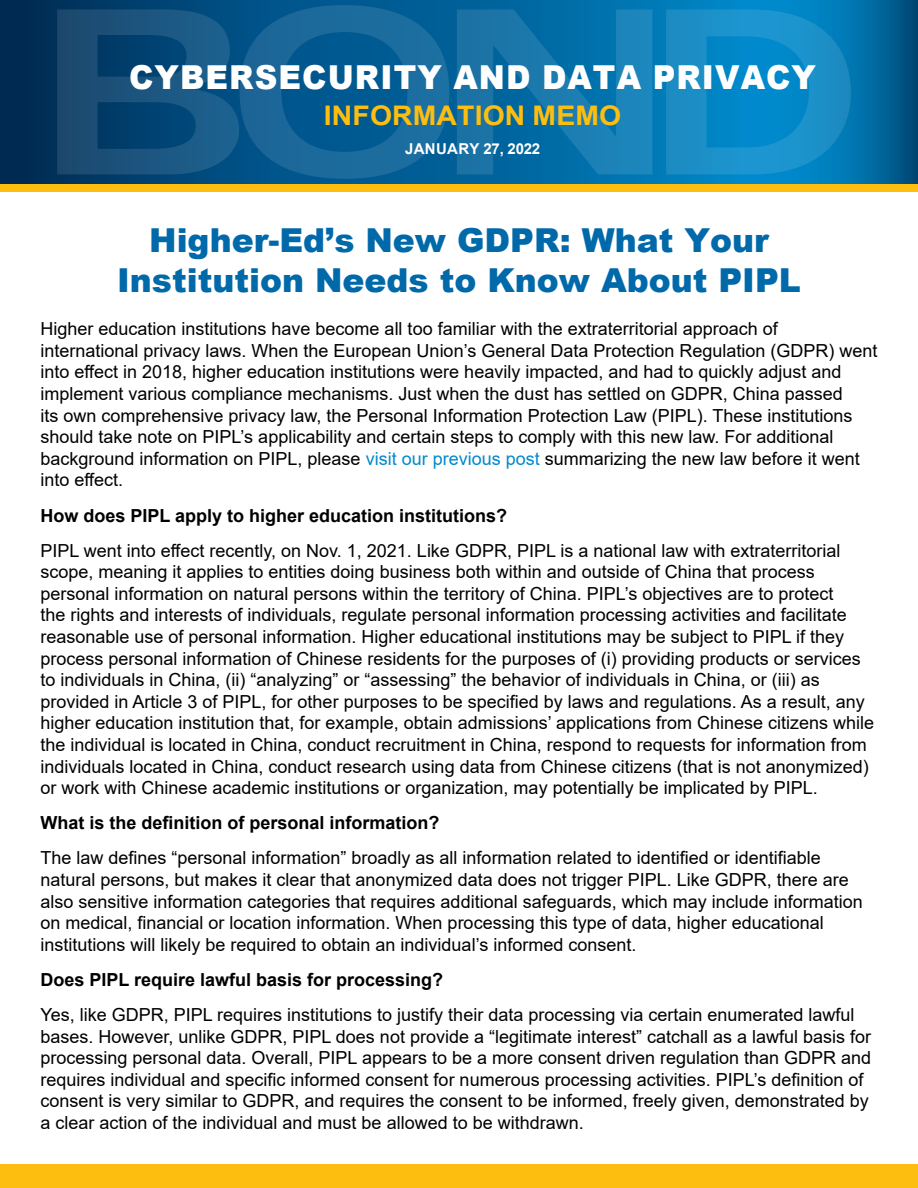
<style>
.page{position:relative;width:918px;height:1188px;background:#fff}
.page>*{position:absolute;margin:0;border:0;box-sizing:border-box;transform-origin:0 0}
.t1{font:900 33px/39.6px "Arial";color:#0069aa;text-align:center}
.t2{font:900 33px "Arial";letter-spacing:.035em;color:#fff;scale:.95 1}
.t3{font:700 27px "Arial";letter-spacing:.005em;color:#febe10;scale:1.05 1}
.t4{font:18px/21.6px "Arial";color:#000}
.t5{font:700 18px "Arial";color:#000}
.t6{font:700 15px "Arial";letter-spacing:.02em;color:#fff}
.s1{color:#0089cc}
</style>
<div class="page">
<div style="left:0;top:138px;width:918px;height:54px;background:#febe10"></div>
<svg style="left:0;top:0;width:918px;height:184px;background:#005689"></svg>
<svg style="left:57px;top:5px;width:392px;height:174px;background:#0f5888"></svg>
<svg style="left:457px;top:9px;width:195px;height:165px;background:#1075ab"></svg>
<svg style="left:666px;top:9px;width:185px;height:165px;background:#0f8bc7"></svg>
<div style="left:0;top:1164px;width:918px;height:24px;background:#febe10"></div>
<h1 class="t2" style="left:129px;top:53px;width:725px">CYBERSECURITY AND DATA PRIVACY</h1>
<h2 class="t3" style="left:324px;top:97px;width:285px">INFORMATION MEMO</h2>
<p class="t6" style="left:405px;top:138px;width:137px">JANUARY 27, 2022</p>
<h1 class="t1" style="left:117px;top:220px;width:685px">Higher-Ed’s New GDPR: What Your<br>Institution Needs to Know About PIPL</h1>
<p class="t4" style="left:40px;top:318px;width:839px">Higher education institutions have become all too familiar with the extraterritorial approach of international privacy laws. When the European Union’s General Data Protection Regulation (GDPR) went into effect in 2018, higher education institutions were heavily impacted, and had to quickly adjust and implement various compliance mechanisms. Just when the dust has settled on GDPR, China passed<br>its own comprehensive privacy law, the Personal Information Protection Law (PIPL). These institutions should take note on PIPL’s applicability and certain steps to comply with this new law. For additional background information on PIPL, please <span class="s1">visit our previous post</span> summarizing the new law before it went into effect.</p>
<p class="t5" style="left:40px;top:503px;width:468px">How does PIPL apply to higher education institutions?</p>
<p class="t4" style="left:40px;top:539px;width:835px">PIPL went into effect recently, on Nov. 1, 2021. Like GDPR, PIPL is a national law with extraterritorial scope, meaning it applies to entities doing business both within and outside of China that process personal information on natural persons within the territory of China. PIPL’s objectives are to protect<br>the rights and interests of individuals, regulate personal information processing activities and facilitate reasonable use of personal information. Higher educational institutions may be subject to PIPL if they process personal information of Chinese residents for the purposes of (i) providing products or services to individuals in China, (ii) “analyzing” or “assessing” the behavior of individuals in China, or (iii) as provided in Article 3 of PIPL, for other purposes to be specified by laws and regulations. As a result, any higher education institution that, for example, obtain admissions’ applications from Chinese citizens while the individual is located in China, conduct recruitment in China, respond to requests for information from individuals located in China, conduct research using data from Chinese citizens (that is not anonymized) or work with Chinese academic institutions or organization, may potentially be implicated by PIPL.</p>
<p class="t5" style="left:40px;top:810px;width:401px">What is the definition of personal information?</p>
<p class="t4" style="left:40px;top:847px;width:824px">The law defines “personal information” broadly as all information related to identified or identifiable natural persons, but makes it clear that anonymized data does not trigger PIPL. Like GDPR, there are also sensitive information categories that requires additional safeguards, which may include information on medical, financial or location information. When processing this type of data, higher educational institutions will likely be required to obtain an individual’s informed consent.</p>
<p class="t5" style="left:40px;top:967px;width:404px">Does PIPL require lawful basis for processing?</p>
<p class="t4" style="left:40px;top:1004px;width:832px">Yes, like GDPR, PIPL requires institutions to justify their data processing via certain enumerated lawful bases. However, unlike GDPR, PIPL does not provide a “legitimate interest” catchall as a lawful basis for processing personal data. Overall, PIPL appears to be a more consent driven regulation than GDPR and requires individual and specific informed consent for numerous processing activities. PIPL’s definition of consent is very similar to GDPR, and requires the consent to be informed, freely given, demonstrated by a clear action of the individual and must be allowed to be withdrawn.</p>
</div>
